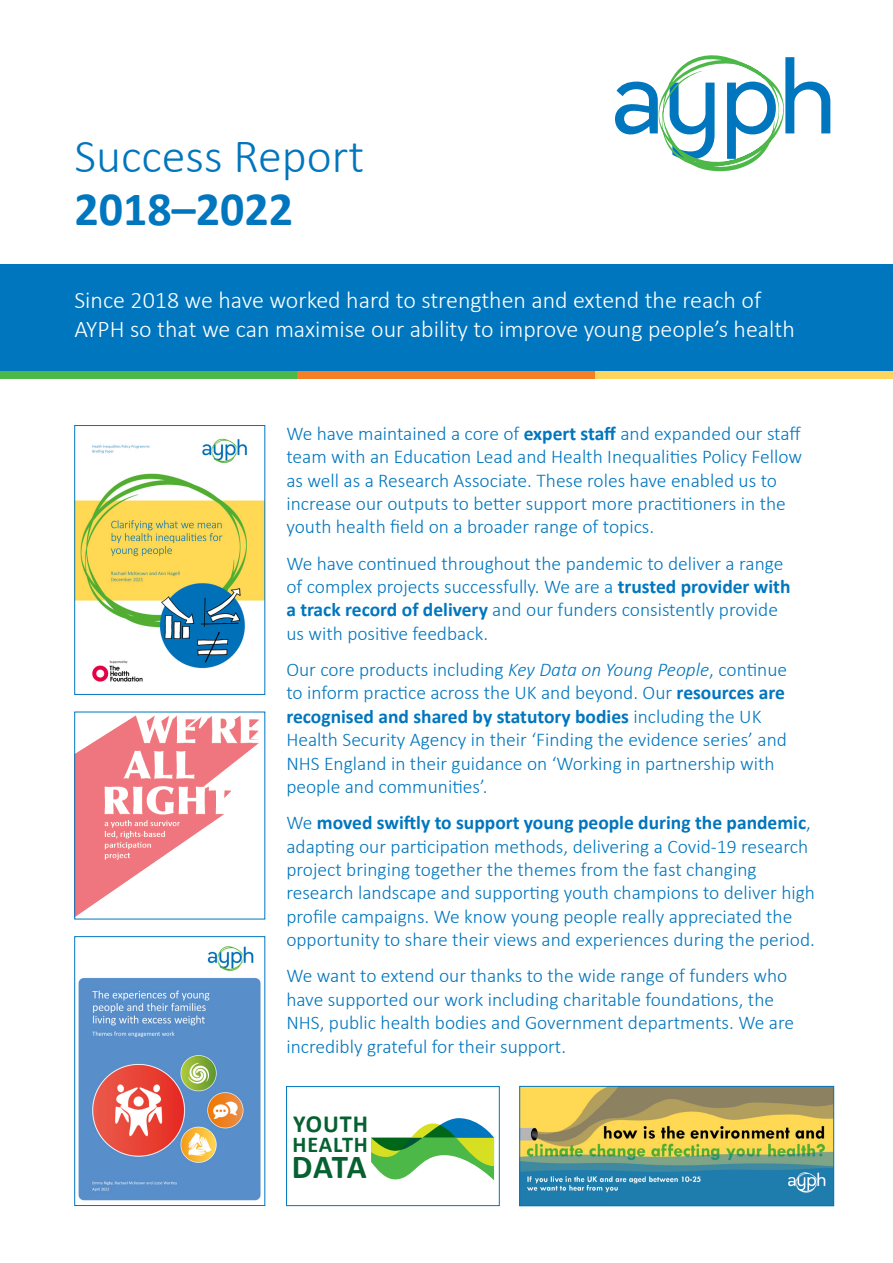
<style>
.page{position:relative;width:893px;height:1263px;background:#fff}
.page>*{position:absolute;margin:0;border:0;box-sizing:border-box;transform-origin:0 0}
.t1{font:300 48px/52.5px "Calibri";color:#0076be}
.t2{font:700 33.6px "Calibri";color:#066030}
.t3{font:700 24.75px "Calibri";letter-spacing:.04em;color:#066030}
.t4{font:300 24px/28.8px "Calibri";color:#fff}
.t5{font:700 22.65px "Calibri";letter-spacing:.04em;color:#066030}
.t6{font:300 19.5px/23.4px "Calibri";color:#0076be}
.s1{font-weight:700}
.s2{font-style:italic}
</style>
<div class="page">
<div style="left:0;top:355px;width:298px;height:24px;background:#4cb848"></div>
<div style="left:298px;top:355px;width:297px;height:24px;background:#f58024"></div>
<div style="left:595px;top:355px;width:298px;height:24px;background:#fed55c"></div>
<svg style="left:615px;top:55px;width:215px;height:116px"></svg>
<img style="left:521px;top:1088px;width:311px;height:116px">
<div style="left:519px;top:1086px;width:315px;height:120px;border:1px solid #0076be"></div>
<div style="left:0;top:265px;width:893px;height:106px;background:#0076be"></div>
<img style="left:76px;top:438px;width:187px;height:244px">
<div style="left:74px;top:425px;width:191px;height:270px;border:1px solid #0076be"></div>
<svg style="left:371px;top:1118px;width:123px;height:62px"></svg>
<div style="left:286px;top:1086px;width:213px;height:120px;border:1px solid #0076be"></div>
<img style="left:78px;top:946px;width:183px;height:255px">
<div style="left:74px;top:936px;width:191px;height:270px;border:1px solid #0076be"></div>
<img style="left:76px;top:715px;width:183px;height:201px">
<p class="t1" style="left:74px;top:128px;width:291px">Success Report<br><span class="s1">2018–2022</span></p>
<p class="t4" style="left:74px;top:285px;width:722px">Since 2018 we have worked hard to strengthen and extend the reach of<br>AYPH so that we can maximise our ability to improve young people’s health</p>
<p class="t6" style="left:286px;top:421px;width:517px">We have maintained a core of <span class="s1">expert staff</span> and expanded our staff team with an Education Lead and Health Inequalities Policy Fellow as well as a Research Associate. These roles have enabled us to increase our outputs to better support more practitioners in the youth health field on a broader range of topics.</p>
<p class="t6" style="left:286px;top:550px;width:506px">We have continued throughout the pandemic to deliver a range of complex projects successfully. We are a <span class="s1">trusted provider with a track record of delivery</span> and our funders consistently provide us with positive feedback.</p>
<p class="t6" style="left:286px;top:657px;width:502px">Our core products including <span class="s2">Key Data on Young People</span>, continue to inform practice across the UK and beyond. Our <span class="s1">resources are recognised and shared by statutory bodies</span> including the UK Health Security Agency in their ‘Finding the evidence series’ and NHS England in their guidance on ‘Working in partnership with people and communities’.</p>
<p class="t6" style="left:286px;top:810px;width:530px">We <span class="s1">moved swiftly to support young people during the pandemic</span>, adapting our participation methods, delivering a Covid-19 research project bringing together the themes from the fast changing research landscape and supporting youth champions to deliver high profile campaigns. We know young people really appreciated the opportunity to share their views and experiences during the period.</p>
<p class="t6" style="left:286px;top:963px;width:509px">We want to extend our thanks to the wide range of funders who have supported our work including charitable foundations, the NHS, public health bodies and Government departments. We are incredibly grateful for their support.</p>
<p class="t3" style="left:293px;top:1109px;width:76px">YOUTH</p>
<p class="t5" style="left:292px;top:1130px;width:77px">HEALTH</p>
<p class="t2" style="left:292px;top:1146px;width:76px">DATA</p>
</div>
